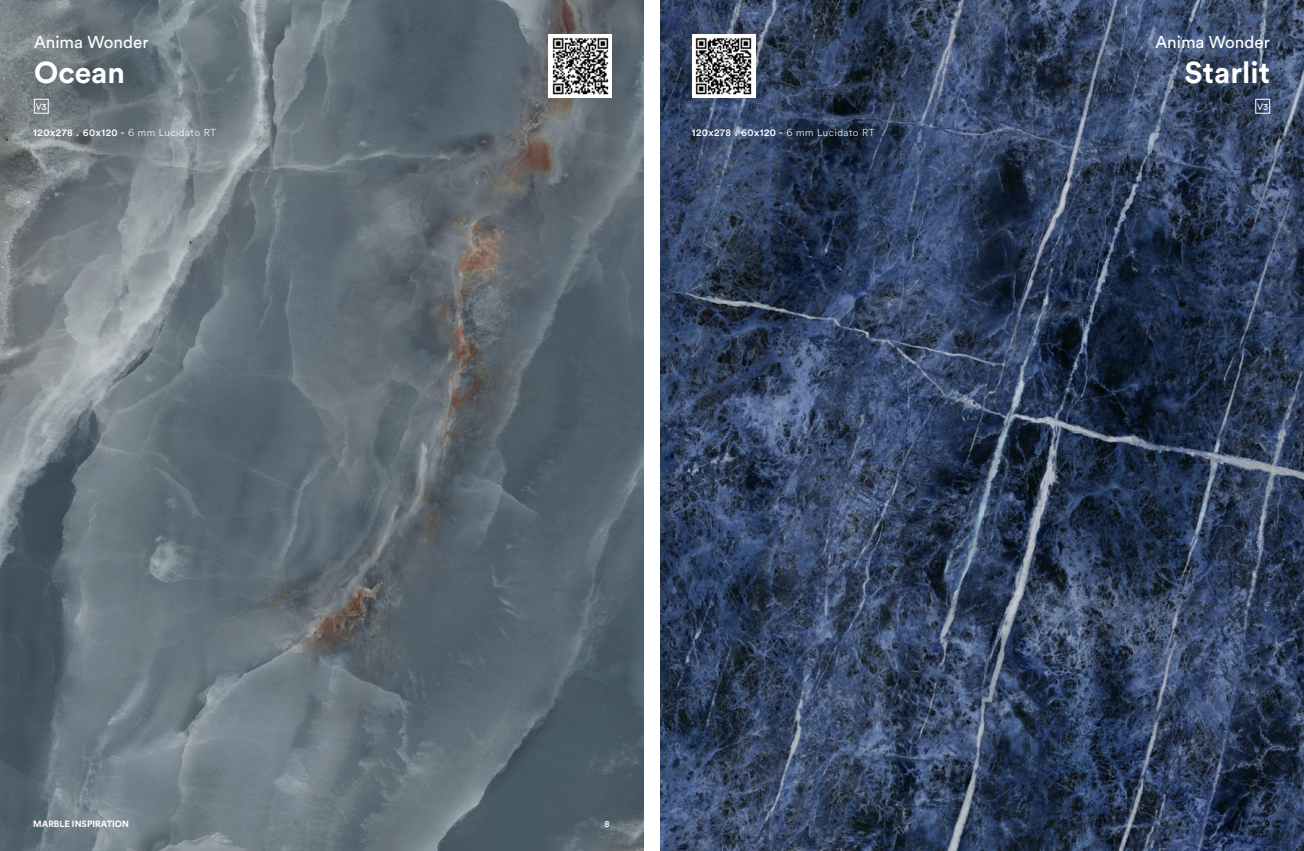
<style>
.page{position:relative;width:1304px;height:851px;background:#fff}
.page>*{position:absolute;margin:0;border:0;box-sizing:border-box;transform-origin:0 0}
.t1{font:30px "Circular Std Bold 2";color:#fff}
.t2{font:17px "Circular Std";color:#fff}
.t3{font:10px "Circular Std Medium 2";letter-spacing:.05em;color:#fff}
.t4{font:9.2px "Circular Std";color:#fff}
.t5{font:9px "Circular Std Bold 2";color:#fff}
.t6{font:9px "Circular Std Medium 2";color:#fff}
.t7{font:9px "Circular Std Medium 2";color:#000}
.s1{font-family:"Circular Spotify Text";font-weight:300}
</style>
<div class="page">
<img style="left:0;top:0;width:643px;height:850px">
<div style="left:34px;top:99px;width:15px;height:14px;border:1px solid #fff"></div>
<img style="left:661px;top:0;width:643px;height:850px">
<div style="left:1255px;top:99px;width:15px;height:14px;border:1px solid #fff"></div>
<div style="left:548px;top:34px;width:64px;height:64px;background:#fff"></div>
<img style="left:552px;top:37px;width:57px;height:58px">
<div style="left:692px;top:34px;width:63px;height:64px;background:#fff"></div>
<img style="left:695px;top:37px;width:57px;height:58px">
<h2 class="t2" style="left:34px;top:31px;width:116px">Anima Wonder</h2>
<h1 class="t1" style="left:34px;top:53px;width:92px">Ocean</h1>
<p class="t4" style="left:36px;top:101px;width:12px">V3</p>
<p class="t3" style="left:33px;top:126px;width:185px">120x278 . 60x120 - <span class="s1">6 mm Lucidato RT</span></p>
<p class="t3" style="left:692px;top:126px;width:185px">120x278 . 60x120 - <span class="s1">6 mm Lucidato RT</span></p>
<h2 class="t2" style="left:1155px;top:31px;width:116px">Anima Wonder</h2>
<h1 class="t1" style="left:1185px;top:53px;width:87px">Starlit</h1>
<p class="t4" style="left:1257px;top:101px;width:12px">V3</p>
<p class="t5" style="left:33px;top:818px;width:97px">MARBLE INSPIRATION</p>
<p class="t6" style="left:604px;top:818px;width:7px">8</p>
<p class="t7" style="left:1265px;top:818px;width:7px">9</p>
</div>
